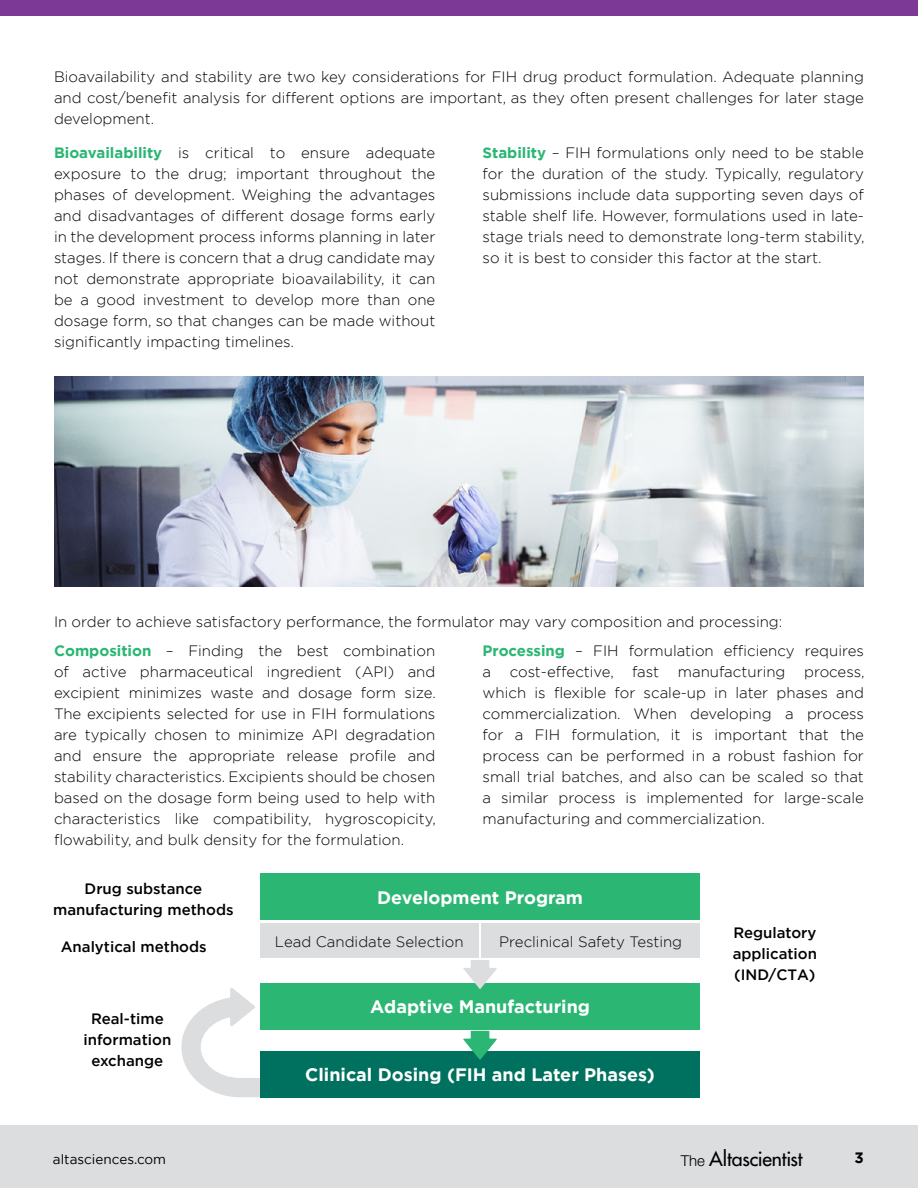
<style>
.page{position:relative;width:918px;height:1188px;background:#fff}
.page>*{position:absolute;margin:0;border:0;box-sizing:border-box;transform-origin:0 0}
.t1{font:500 19.5px "Futura Std";letter-spacing:-.01em;color:#000}
.t2{font:700 18px "Gotham";color:#fff}
.t3{font:300 15px/21px "Gotham";color:#000;text-align:justify}
.t4{font:500 15px/21px "Gotham";color:#000;text-align:center}
.t5{font:700 15px "Gotham";color:#000}
.t6{font:13.5px "Gotham";color:#000}
.s1{font-weight:700;color:#2bb673}
.s2{font-family:"Helvetica Neue LT Std";font-weight:300;font-size:15px}
</style>
<div class="page">
<div style="left:0;top:1125px;width:918px;height:63px;background:#dcddde"></div>
<svg style="left:181px;top:988px;width:151px;height:109px"></svg>
<div style="left:0;top:0;width:918px;height:15px;background:#7c3996"></div>
<img style="left:54px;top:376px;width:810px;height:210px">
<div style="left:260px;top:874px;width:440px;height:46px;background:#2bb673"></div>
<div style="left:260px;top:983px;width:440px;height:46px;background:#2bb673"></div>
<div style="left:260px;top:1051px;width:440px;height:46px;background:#00715e"></div>
<svg style="left:463px;top:960px;width:34px;height:29px"></svg>
<svg style="left:463px;top:1031px;width:34px;height:29px"></svg>
<div style="left:260px;top:924px;width:218px;height:34px;background:#dcddde"></div>
<div style="left:482px;top:924px;width:218px;height:34px;background:#dcddde"></div>
<p class="t3" style="left:54px;top:65px;width:812px">Bioavailability and stability are two key considerations for FIH drug product formulation. Adequate planning and cost/benefit analysis for different options are important, as they often present challenges for later stage development.</p>
<p class="t3" style="left:54px;top:141px;width:383px"><span class="s1">Bioavailability</span> is critical to ensure adequate exposure to the drug; important throughout the phases of development. Weighing the advantages and disadvantages of different dosage forms early in the development process informs planning in later stages. If there is concern that a drug candidate may not demonstrate appropriate bioavailability, it can be a good investment to develop more than one dosage form, so that changes can be made without significantly impacting timelines.</p>
<p class="t3" style="left:483px;top:141px;width:383px"><span class="s1">Stability</span> – FIH formulations only need to be stable for the duration of the study. Typically, regulatory submissions include data supporting seven days of stable shelf life. However, formulations used in late&shy;stage trials need to demonstrate long-term stability, so it is best to consider this factor at the start.</p>
<p class="t3" style="left:54px;top:610px;width:730px">In order to achieve satisfactory performance, the formulator may vary composition and processing:</p>
<p class="t3" style="left:54px;top:640px;width:383px"><span class="s1">Composition</span> – Finding the best combination of active pharmaceutical ingredient (API) and excipient minimizes waste and dosage form size.<br>The excipients selected for use in FIH formulations are typically chosen to minimize API degradation and ensure the appropriate release profile and stability characteristics. Excipients should be chosen based on the dosage form being used to help with characteristics like compatibility, hygroscopicity, flowability, and bulk density for the formulation.</p>
<p class="t3" style="left:483px;top:640px;width:383px"><span class="s1">Processing</span> – FIH formulation efficiency requires a cost-effective, fast manufacturing process, which is flexible for scale-up in later phases and commercialization. When developing a process for a FIH formulation, it is important that the process can be performed in a robust fashion for small trial batches, and also can be scaled so that a similar process is implemented for large-scale manufacturing and commercialization.</p>
<p class="t4" style="left:53px;top:878px;width:182px">Drug substance manufacturing methods</p>
<p class="t4" style="left:61px;top:936px;width:148px">Analytical methods</p>
<p class="t4" style="left:84px;top:1008px;width:89px">Real-time information exchange</p>
<p class="t2" style="left:377px;top:886px;width:207px">Development Program</p>
<p class="t3" style="left:275px;top:931px;width:190px">Lead Candidate Selection</p>
<p class="t3" style="left:499px;top:931px;width:184px">Preclinical Safety Testing</p>
<p class="t4" style="left:733px;top:922px;width:86px;text-align:justify">Regulatory application (IND/CTA)</p>
<p class="t2" style="left:370px;top:995px;width:222px">Adaptive Manufacturing</p>
<p class="t2" style="left:305px;top:1063px;width:351px">Clinical Dosing (FIH and Later Phases)</p>
<p class="t6" style="left:53px;top:1151px;width:115px">altasciences.com</p>
<h1 class="t1" style="left:681px;top:1147px;width:123px"><span class="s2">The</span> Altascientist</h1>
<p class="t5" style="left:854px;top:1147px;width:11px">3</p>
</div>
